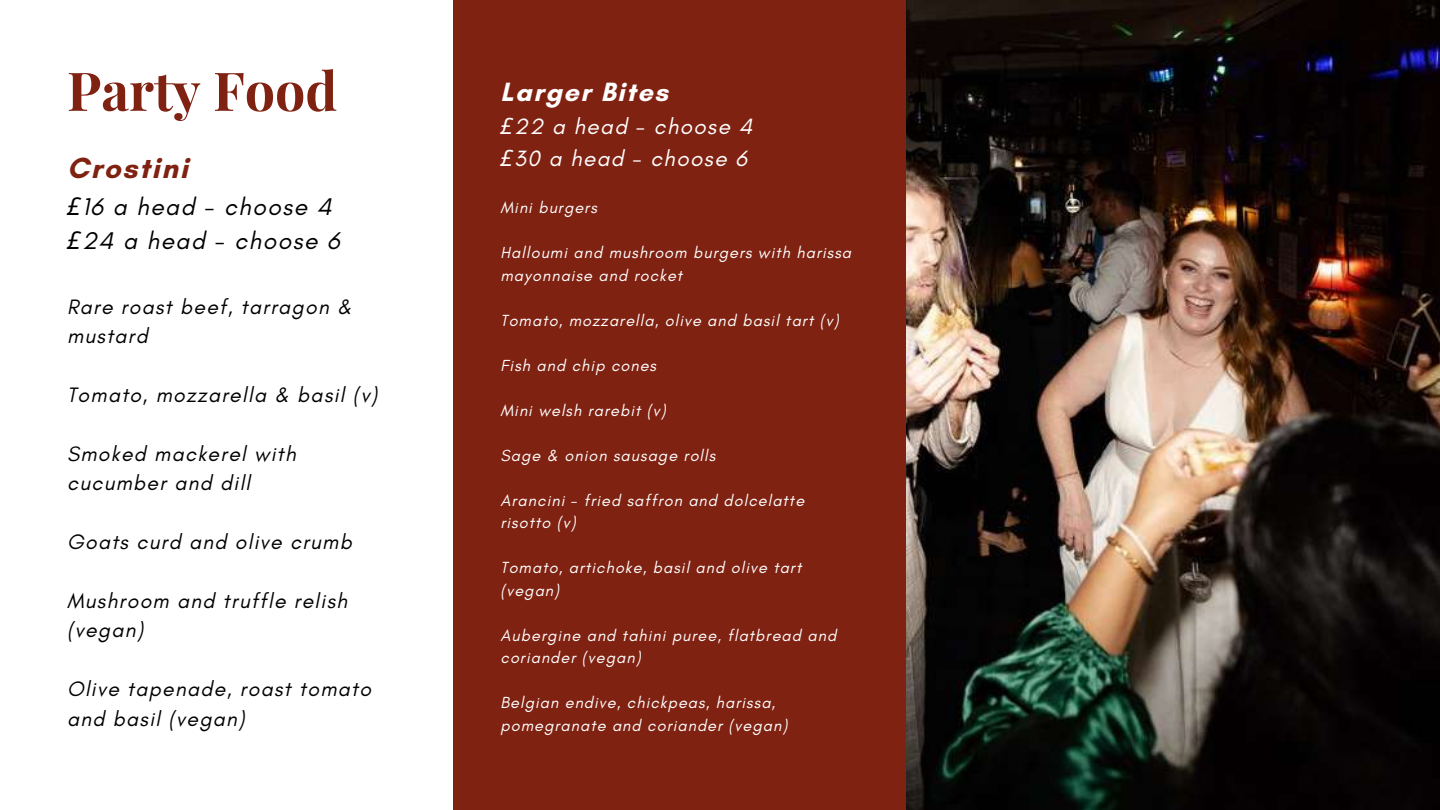
<style>
.page{position:relative;width:1440px;height:810px;background:#fff}
.page>*{position:absolute;margin:0;border:0;box-sizing:border-box;transform-origin:0 0}
.t1{font:700 53.5px "Playfair Display";color:#802212}
.t2{font:700 29.6px "Glacial Indifference";letter-spacing:.06em;color:#802212}
.t3{font:700 26.9px "Glacial Indifference";letter-spacing:.06em;color:#fff}
.t4{font:italic 24.6px/34.3px "Glacial Indifference";letter-spacing:.06em;color:#000}
.t5{font:italic 22.5px/31.5px "Glacial Indifference";letter-spacing:.06em;color:#fff}
.t6{font:italic 21.2px/29.4px "Glacial Indifference";letter-spacing:.06em;color:#000}
.t7{font:italic 16.3px/22.5px "Glacial Indifference";letter-spacing:.06em;color:#fff}
.s1{font-family:"Noto Sans"}
</style>
<div class="page">
<div style="left:453px;top:0;width:455px;height:810px;background:#802212"></div>
<img style="left:907px;top:0;width:533px;height:810px">
<h1 class="t1" style="left:67px;top:53px;width:272px">Party Food</h1>
<h2 class="t2" style="left:67px;top:150px;width:123px">Crostini</h2>
<h3 class="t4" style="left:67px;top:189px;width:274px"><span class="s1">£</span>16 a head - choose 4 <span class="s1">£</span>24 a head - choose 6</h3>
<h3 class="t6" style="left:67px;top:292px;width:286px">Rare roast beef, tarragon &amp; mustard</h3>
<h3 class="t6" style="left:67px;top:380px;width:312px">Tomato, mozzarella &amp; basil (v)</h3>
<h3 class="t6" style="left:67px;top:439px;width:230px">Smoked mackerel with cucumber and dill</h3>
<h3 class="t6" style="left:67px;top:527px;width:286px">Goats curd and olive crumb</h3>
<h3 class="t6" style="left:67px;top:586px;width:282px">Mushroom and truffle relish (vegan)</h3>
<h3 class="t6" style="left:67px;top:674px;width:306px">Olive tapenade, roast tomato and basil (vegan)</h3>
<h3 class="t3" style="left:501px;top:76px;width:169px">Larger Bites</h3>
<h3 class="t5" style="left:501px;top:111px;width:253px"><span class="s1">£</span>22 a head - choose 4 <span class="s1">£</span>30 a head - choose 6</h3>
<p class="t7" style="left:501px;top:196px;width:98px">Mini burgers</p>
<p class="t7" style="left:501px;top:241px;width:352px">Halloumi and mushroom burgers with harissa mayonnaise and rocket</p>
<p class="t7" style="left:501px;top:309px;width:340px">Tomato, mozzarella, olive and basil tart (v)</p>
<p class="t7" style="left:501px;top:354px;width:157px">Fish and chip cones</p>
<p class="t7" style="left:501px;top:399px;width:167px">Mini welsh rarebit (v)</p>
<p class="t7" style="left:501px;top:444px;width:216px">Sage &amp; onion sausage rolls</p>
<p class="t7" style="left:501px;top:489px;width:305px">Arancini - fried saffron and dolcelatte risotto (v)</p>
<p class="t7" style="left:501px;top:556px;width:302px">Tomato, artichoke, basil and olive tart (vegan)</p>
<p class="t7" style="left:501px;top:624px;width:337px">Aubergine and tahini puree, flatbread and coriander (vegan)</p>
<p class="t7" style="left:501px;top:691px;width:288px">Belgian endive, chickpeas, harissa, pomegranate and coriander (vegan)</p>
</div>
